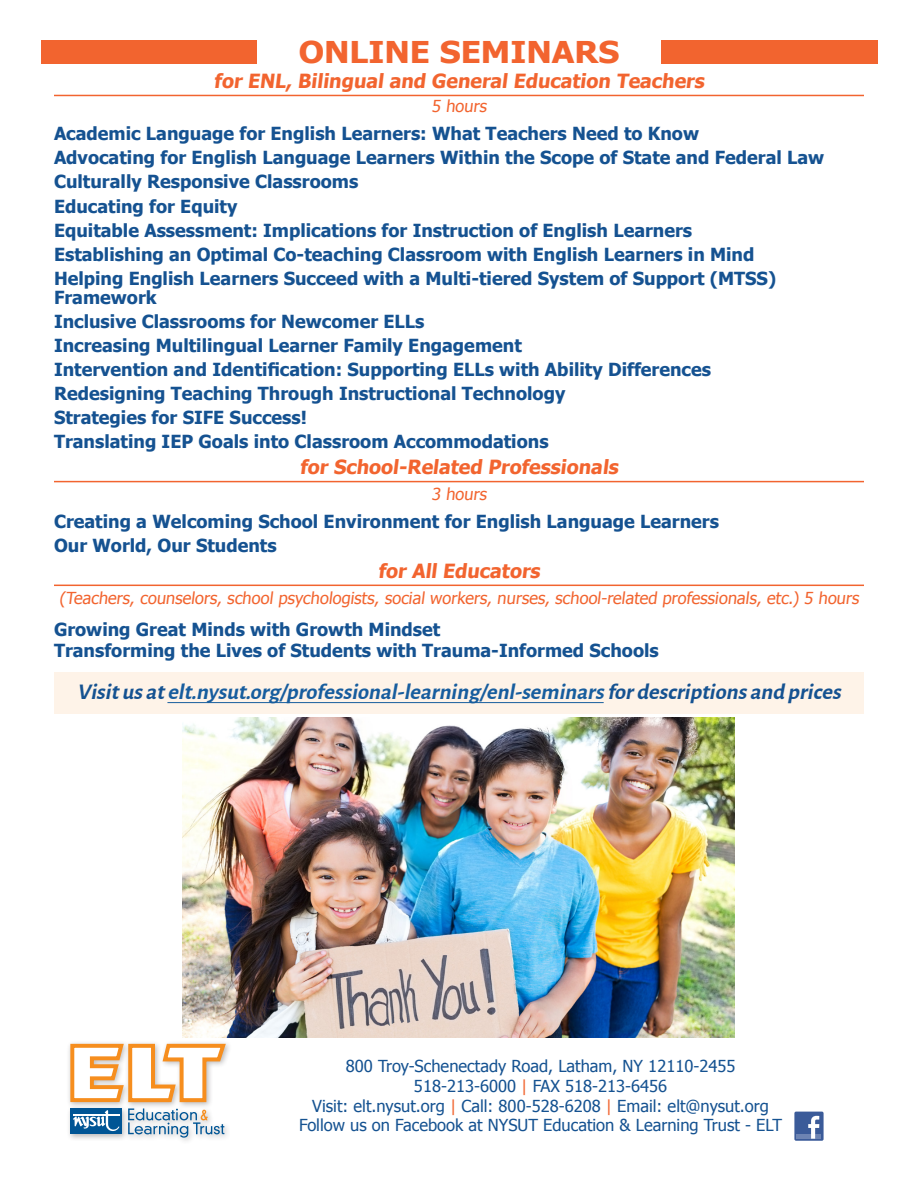
<style>
.page{position:relative;width:918px;height:1188px;background:#fff}
.page>*{position:absolute;margin:0;border:0;box-sizing:border-box;transform-origin:0 0}
.t1{font:700 30px "Tahoma";color:#f2642f;scale:1.1 1}
.t2{font:italic 700 22.5px "Alegreya Sans";color:#175d9e}
.Paragraph_Style_1{font:700 19.5px "Tahoma";color:#f2642f}
.t3{font:700 18px/19.5px "Tahoma";color:#155291}
.t4{font:16.5px/19.8px "Tahoma";color:#155291;text-align:center}
.t5{font:16.5px "Tahoma";color:#f2642f}
.s1{color:#155291}
.s2{color:#f2642f}
</style>
<div class="page">
<div style="left:54px;top:672px;width:810px;height:41px;background:#fef3e8"></div>
<svg style="left:69px;top:1043px;width:160px;height:95px"></svg>
<hr style="left:73px;top:1114px;width:46px;height:1px;background:#fff">
<hr style="left:54px;top:95px;width:810px;height:1px;background:#f2642f">
<hr style="left:54px;top:481px;width:810px;height:1px;background:#f2642f">
<hr style="left:54px;top:585px;width:810px;height:1px;background:#f2642f">
<img style="left:183px;top:718px;width:551px;height:319px">
<div style="left:41px;top:40px;width:837px;height:24px;background:#f2642f"></div>
<div style="left:257px;top:35px;width:404px;height:34px;background:#fff"></div>
<div style="left:794px;top:1112px;width:30px;height:29px;background:#3b5b99;border-radius:2px"></div>
<hr style="left:796px;top:1135px;width:25px;height:4px;background:#6d84b3">
<svg style="left:808px;top:1116px;width:11px;height:23px"></svg>
<hr style="left:167px;top:702px;width:437px;height:1px;background:#175d9e">
<p class="t1" style="left:299px;top:31px;width:293px">ONLINE SEMINARS</p>
<p class="Paragraph_Style_1" style="left:214px;top:67px;width:495px">for ENL, Bilingual and General Education Teachers</p>
<p class="t5" style="left:432px;top:95px;width:59px">5 hours</p>
<p class="t3" style="left:54px;top:123px;width:647px">Academic Language for English Learners: What Teachers Need to Know</p>
<p class="t3" style="left:54px;top:147px;width:772px">Advocating for English Language Learners Within the Scope of State and Federal Law</p>
<p class="t3" style="left:54px;top:171px;width:306px">Culturally Responsive Classrooms</p>
<p class="t3" style="left:54px;top:195px;width:185px">Educating for Equity</p>
<p class="t3" style="left:54px;top:219px;width:640px">Equitable Assessment: Implications for Instruction of English Learners</p>
<p class="t3" style="left:54px;top:243px;width:702px">Establishing an Optimal Co-teaching Classroom with English Learners in Mind</p>
<p class="t3" style="left:54px;top:267px;width:724px">Helping English Learners Succeed with a Multi-tiered System of Support (MTSS)<br>Framework</p>
<p class="t3" style="left:54px;top:311px;width:372px">Inclusive Classrooms for Newcomer ELLs</p>
<p class="t3" style="left:54px;top:335px;width:469px">Increasing Multilingual Learner Family Engagement</p>
<p class="t3" style="left:54px;top:359px;width:659px">Intervention and Identification: Supporting ELLs with Ability Differences</p>
<p class="t3" style="left:54px;top:383px;width:513px">Redesigning Teaching Through Instructional Technology</p>
<p class="t3" style="left:54px;top:407px;width:254px">Strategies for SIFE Success!</p>
<p class="t3" style="left:54px;top:431px;width:496px">Translating IEP Goals into Classroom Accommodations</p>
<p class="Paragraph_Style_1" style="left:300px;top:453px;width:323px">for School-Related Professionals</p>
<p class="t5" style="left:432px;top:483px;width:59px">3 hours</p>
<p class="t3" style="left:54px;top:511px;width:666px">Creating a Welcoming School Environment for English Language Learners</p>
<p class="t3" style="left:54px;top:535px;width:224px">Our World, Our Students</p>
<p class="Paragraph_Style_1" style="left:378px;top:557px;width:166px">for All Educators</p>
<p class="t5" style="left:59px;top:587px;width:804px">(Teachers, counselors, school psychologists, social workers, nurses, school-related professionals, etc.) 5 hours</p>
<p class="t3" style="left:54px;top:618px;width:388px">Growing Great Minds with Growth Mindset</p>
<p class="t3" style="left:54px;top:639px;width:606px">Transforming the Lives of Students with Trauma-Informed Schools</p>
<p class="t2" style="left:77px;top:675px;width:770px"><span class="s1">Visitusat</span>elt.nysut.org/professional-learning/enl-seminars<span class="s1">fordescriptionsand prices</span></p>
<p class="t4" style="left:346px;top:1055px;width:391px">800 Troy-Schenectady Road, Latham, NY 12110-2455<br>518-213-6000 <span class="s2">|</span> FAX 518-213-6456</p>
<p class="t4" style="left:312px;top:1095px;width:458px">Visit: elt.nysut.org <span class="s2">|</span> Call: 800-528-6208 <span class="s2">|</span> Email: elt@nysut.org</p>
<p class="t4" style="left:299px;top:1115px;width:484px">Follow us on Facebook at NYSUT Education &amp; Learning Trust - ELT</p>
</div>
